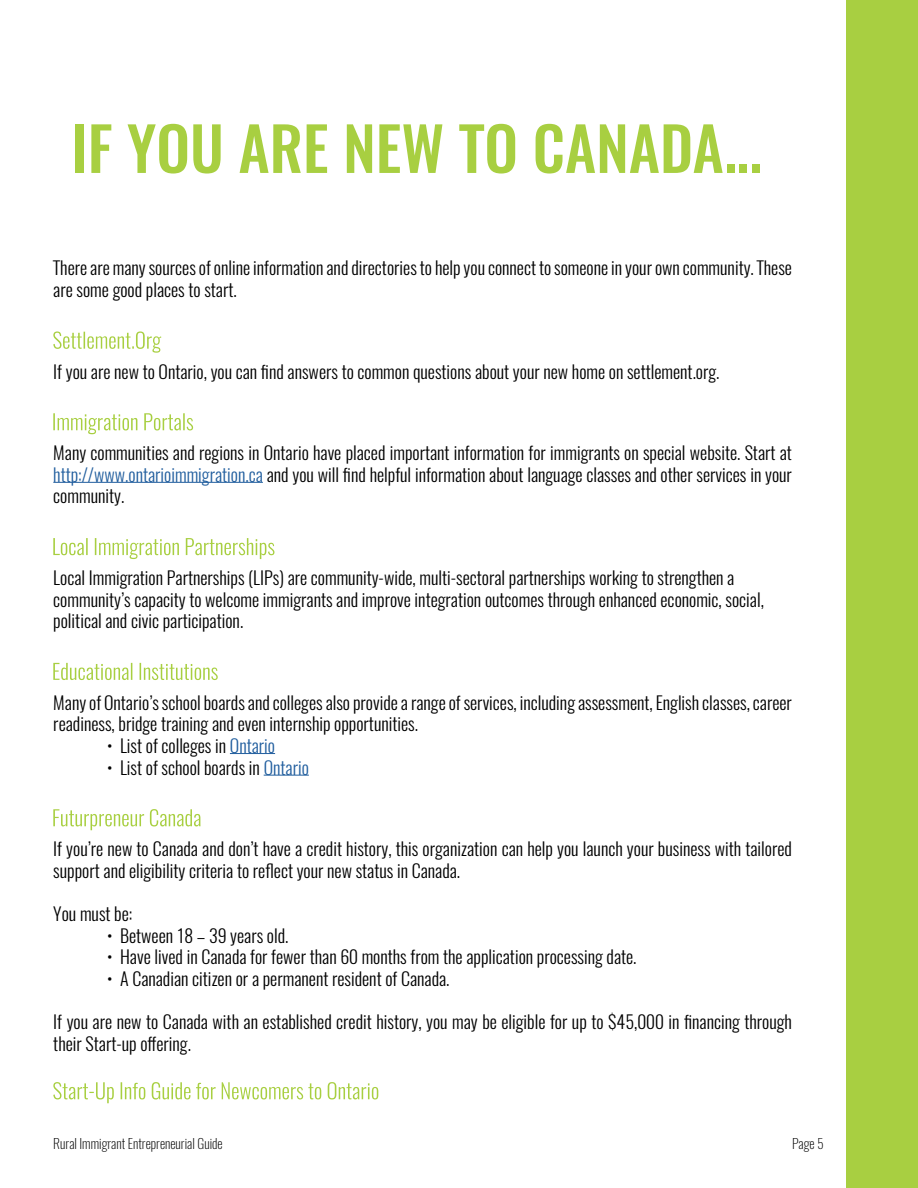
<style>
.page{position:relative;width:918px;height:1188px;background:#fff}
.page>*{position:absolute;margin:0;border:0;box-sizing:border-box;transform-origin:0 0}
.t1{font:500 60px "Oswald";color:#a8cf41}
.t2{font:300 18px/21.6px "Oswald";color:#000}
.t3{font:200 13.5px "Oswald";color:#000}
.s1{color:#215e9e}
</style>
<div class="page">
<hr style="left:53px;top:482px;width:210px;height:1px;background:#215e9e">
<hr style="left:230px;top:753px;width:45px;height:1px;background:#215e9e">
<hr style="left:264px;top:775px;width:45px;height:1px;background:#215e9e">
<svg style="left:53px;top:331px;width:108px;height:22px"></svg>
<svg style="left:53px;top:413px;width:140px;height:21px"></svg>
<svg style="left:53px;top:538px;width:221px;height:21px"></svg>
<svg style="left:53px;top:663px;width:165px;height:17px"></svg>
<svg style="left:53px;top:809px;width:148px;height:21px"></svg>
<svg style="left:53px;top:1082px;width:325px;height:21px"></svg>
<div style="left:847px;top:0;width:71px;height:1188px;background:#a8cf41"></div>
<h1 class="t1" style="left:71px;top:107px;width:692px">IF YOU ARE NEW TO CANADA...</h1>
<p class="t2" style="left:53px;top:257px;width:740px">There are many sources of online information and directories to help you connect to someone in your own community. These are some good places to start.</p>
<p class="t2" style="left:53px;top:361px;width:668px">If you are new to Ontario, you can find answers to common questions about your new home on settlement.org.</p>
<p class="t2" style="left:53px;top:442px;width:740px;text-align:justify">Many communities and regions in Ontario have placed important information for immigrants on special website. Start at <span class="s1">http://www.ontarioimmigration.ca</span> and you will find helpful information about language classes and other services in your community.</p>
<p class="t2" style="left:53px;top:567px;width:712px">Local Immigration Partnerships (LIPs) are community-wide, multi-sectoral partnerships working to strengthen a community’s capacity to welcome immigrants and improve integration outcomes through enhanced economic, social, political and civic participation.</p>
<p class="t2" style="left:53px;top:692px;width:740px">Many of Ontario’s school boards and colleges also provide a range of services, including assessment, English classes, career readiness, bridge training and even internship opportunities.</p>
<p class="t2" style="left:107px;top:735px;width:169px">• List of colleges in <span class="s1">Ontario</span></p>
<p class="t2" style="left:107px;top:757px;width:203px">• List of school boards in <span class="s1">Ontario</span></p>
<p class="t2" style="left:53px;top:838px;width:740px">If you’re new to Canada and don’t have a credit history, this organization can help you launch your business with tailored support and eligibility criteria to reflect your new status in Canada.</p>
<p class="t2" style="left:53px;top:903px;width:81px">You must be:</p>
<p class="t2" style="left:107px;top:925px;width:183px">• Between 18 – 39 years old.</p>
<p class="t2" style="left:107px;top:946px;width:531px">• Have lived in Canada for fewer than 60 months from the application processing date.</p>
<p class="t2" style="left:107px;top:968px;width:344px">• A Canadian citizen or a permanent resident of Canada.</p>
<p class="t2" style="left:53px;top:1011px;width:740px">If you are new to Canada with an established credit history, you may be eligible for up to $45,000 in financing through their Start-up offering.</p>
<p class="t3" style="left:53px;top:1134px;width:171px">Rural Immigrant Entrepreneurial Guide</p>
<p class="t3" style="left:792px;top:1134px;width:33px">Page 5</p>
</div>
